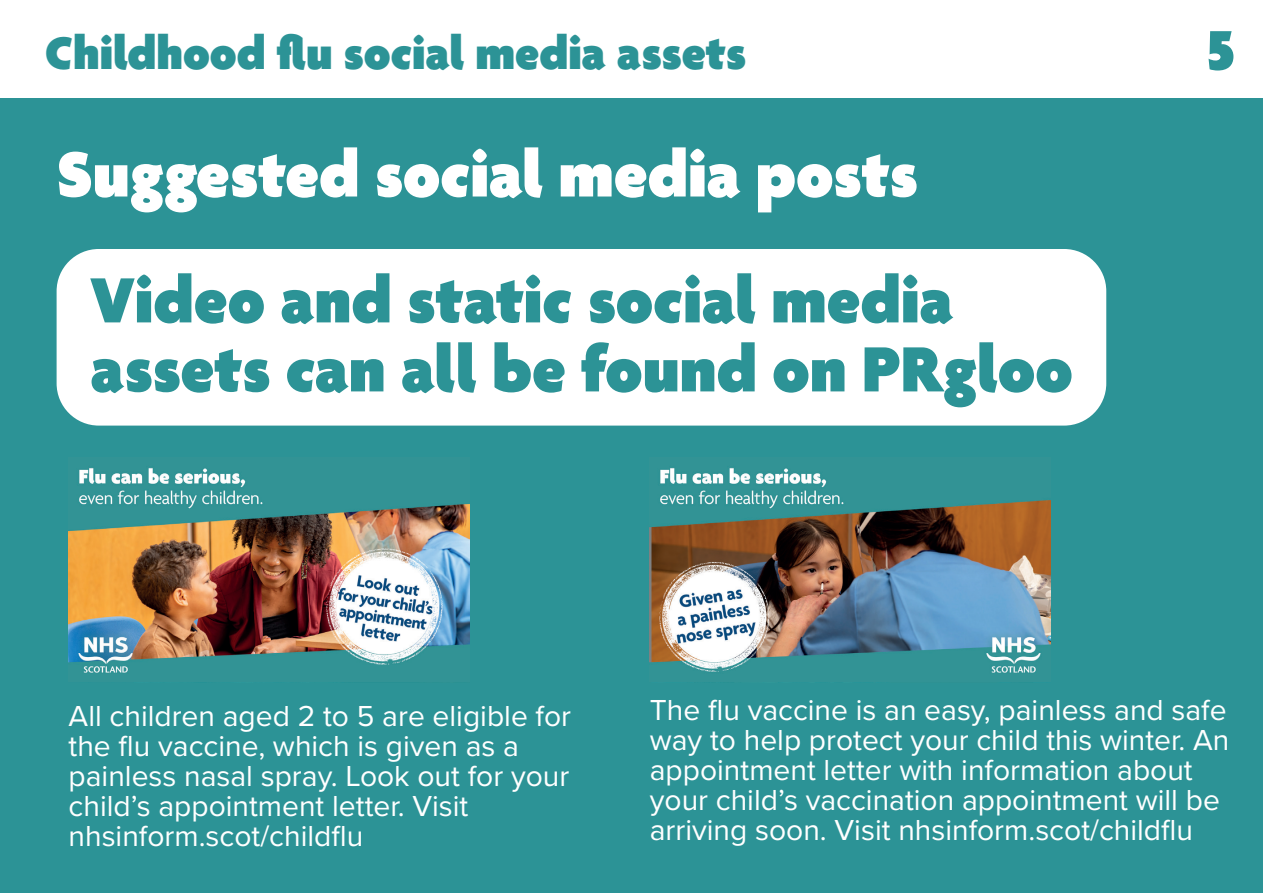
<style>
.page{position:relative;width:1263px;height:893px;background:#fff}
.page>*{position:absolute;margin:0;border:0;box-sizing:border-box;transform-origin:0 0}
.t1{font:900 69px/69px "Agenda";color:#2c9396}
.t2{font:900 69px "Agenda";color:#fff}
.t3{font:900 60px "Agenda";color:#2c9396}
.t4{font:900 49.5px "Agenda";color:#2c9396}
.t5{font:30px/30px "Proxima Nova";color:#fff}
</style>
<div class="page">
<div style="left:1px;top:0;width:1262px;height:893px;background:#2c9396"></div>
<div style="left:1px;top:0;width:1262px;height:97px;background:#fff"></div>
<div style="left:57px;top:249px;width:1049px;height:177px;background:#fff;border-radius:42px"></div>
<img style="left:650px;top:467px;width:400px;height:206px">
<img style="left:69px;top:467px;width:400px;height:206px">
<h3 class="t4" style="left:45px;top:27px;width:703px">Childhood flu social media assets</h3>
<h1 class="t2" style="left:57px;top:137px;width:863px">Suggested social media posts</h1>
<h1 class="t1" style="left:90px;top:270px;width:984px">Video and static social media assets can all be found on PRgloo</h1>
<h2 class="t3" style="left:1206px;top:18px;width:30px">5</h2>
<p class="t5" style="left:69px;top:699px;width:504px">All children aged 2 to 5 are eligible for the flu vaccine, which is given as a painless nasal spray. Look out for your child’s appointment letter. Visit nhsinform.scot/childflu</p>
<p class="t5" style="left:650px;top:693px;width:581px">The flu vaccine is an easy, painless and safe way to help protect your child this winter. An appointment letter with information about your child’s vaccination appointment will be arriving soon. Visit nhsinform.scot/childflu</p>
</div>
